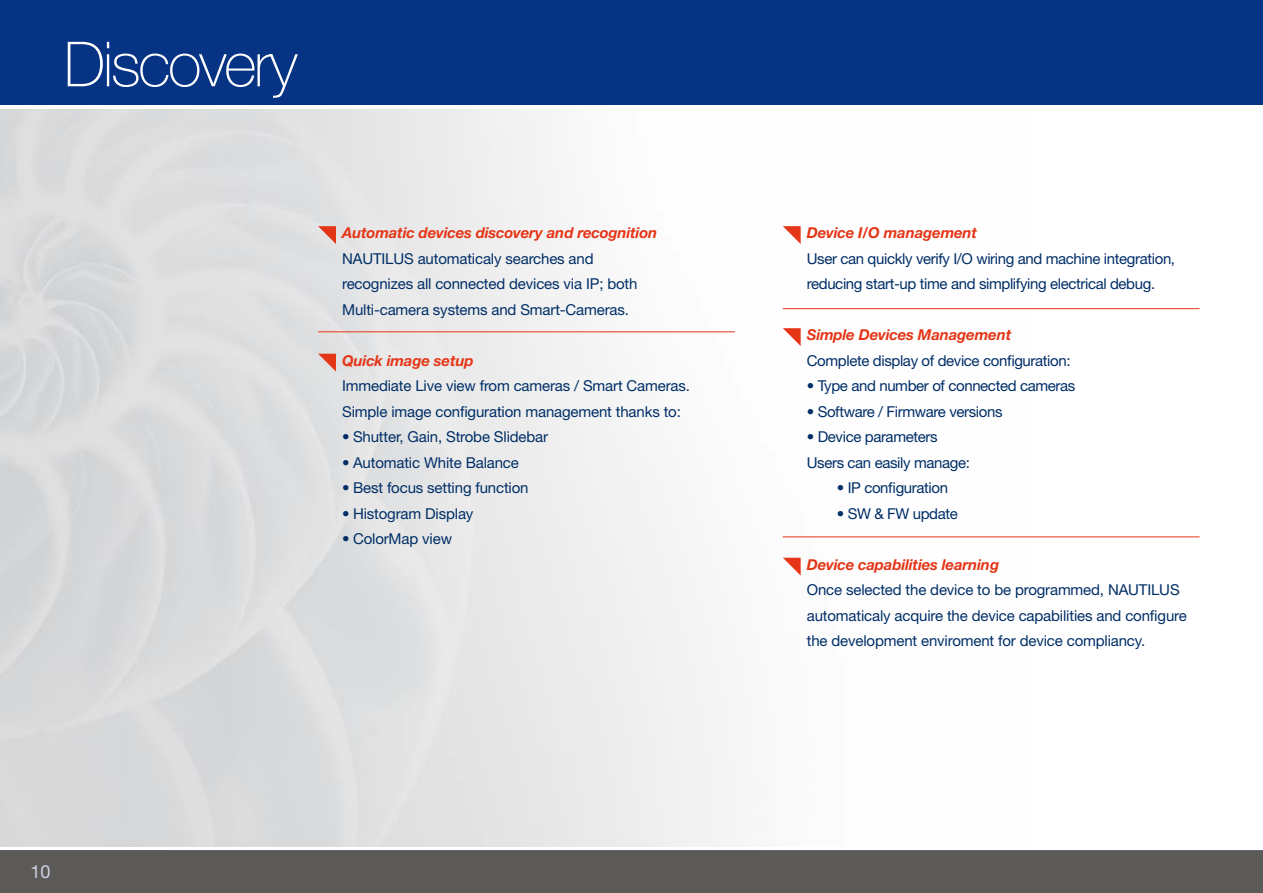
<style>
.page{position:relative;width:1263px;height:893px;background:#fff}
.page>*{position:absolute;margin:0;border:0;box-sizing:border-box;transform-origin:0 0}
.t1{font:100 62.25px "Helvetica Neue LT Std";letter-spacing:-.04em;color:#fff}
.t2{font:18px "Helvetica Neue LT Std";color:#d3d0e5}
.t3{font:15px/25.5px "Helvetica Neue LT Std";letter-spacing:-.01em;color:#002e67}
.t4{font:italic 700 15px "Helvetica Neue LT Std";letter-spacing:-.01em;color:#e53517}
</style>
<div class="page">
<div style="left:0;top:850px;width:1263px;height:43px;background:#5c5a56"></div>
<div style="left:0;top:0;width:1263px;height:105px;background:#063384"></div>
<svg style="left:318px;top:226px;width:18px;height:18px"></svg>
<svg style="left:318px;top:354px;width:18px;height:18px"></svg>
<svg style="left:783px;top:226px;width:18px;height:18px"></svg>
<svg style="left:783px;top:328px;width:18px;height:18px"></svg>
<svg style="left:783px;top:558px;width:18px;height:18px"></svg>
<hr style="left:318px;top:331px;width:417px;height:1px;background:#e53517">
<hr style="left:783px;top:308px;width:416px;height:1px;background:#e53517">
<hr style="left:783px;top:536px;width:416px;height:1px;background:#e53517">
<h1 class="t1" style="left:64px;top:29px;width:235px">Discovery</h1>
<p class="t4" style="left:342px;top:223px;width:317px">Automatic devices discovery and recognition</p>
<p class="t3" style="left:342px;top:245px;width:297px">NAUTILUS automaticaly searches and recognizes all connected devices via IP; both<br>Multi-camera systems and Smart-Cameras.</p>
<p class="t4" style="left:342px;top:351px;width:133px">Quick image setup</p>
<p class="t3" style="left:342px;top:373px;width:349px">Immediate Live view from cameras / Smart Cameras.<br>Simple image configuration management thanks to:</p>
<p class="t3" style="left:342px;top:424px;width:208px">• Shutter, Gain, Strobe Slidebar</p>
<p class="t3" style="left:342px;top:449px;width:178px">• Automatic White Balance</p>
<p class="t3" style="left:342px;top:475px;width:188px">• Best focus setting function</p>
<p class="t3" style="left:342px;top:500px;width:133px">• Histogram Display</p>
<p class="t3" style="left:342px;top:526px;width:111px">• ColorMap view</p>
<p class="t2" style="left:30px;top:861px;width:22px">10</p>
<p class="t4" style="left:807px;top:223px;width:172px">Device I/O management</p>
<p class="t3" style="left:807px;top:245px;width:370px">User can quickly verify I/O wiring and machine integration, reducing start-up time and simplifying electrical debug.</p>
<p class="t4" style="left:807px;top:325px;width:206px">Simple Devices Management</p>
<p class="t3" style="left:807px;top:347px;width:265px">Complete display of device configuration:</p>
<p class="t3" style="left:807px;top:373px;width:270px">• Type and number of connected cameras</p>
<p class="t3" style="left:807px;top:398px;width:197px">• Software / Firmware versions</p>
<p class="t3" style="left:807px;top:424px;width:165px">• Device parameters<br>Users can easily manage:</p>
<p class="t3" style="left:837px;top:475px;width:113px">• IP configuration</p>
<p class="t3" style="left:837px;top:500px;width:123px">• SW &amp; FW update</p>
<p class="t4" style="left:807px;top:555px;width:194px">Device capabilities learning</p>
<p class="t3" style="left:807px;top:577px;width:382px">Once selected the device to be programmed, NAUTILUS automaticaly acquire the device capabilities and configure the development enviroment for device compliancy.</p>
</div>
